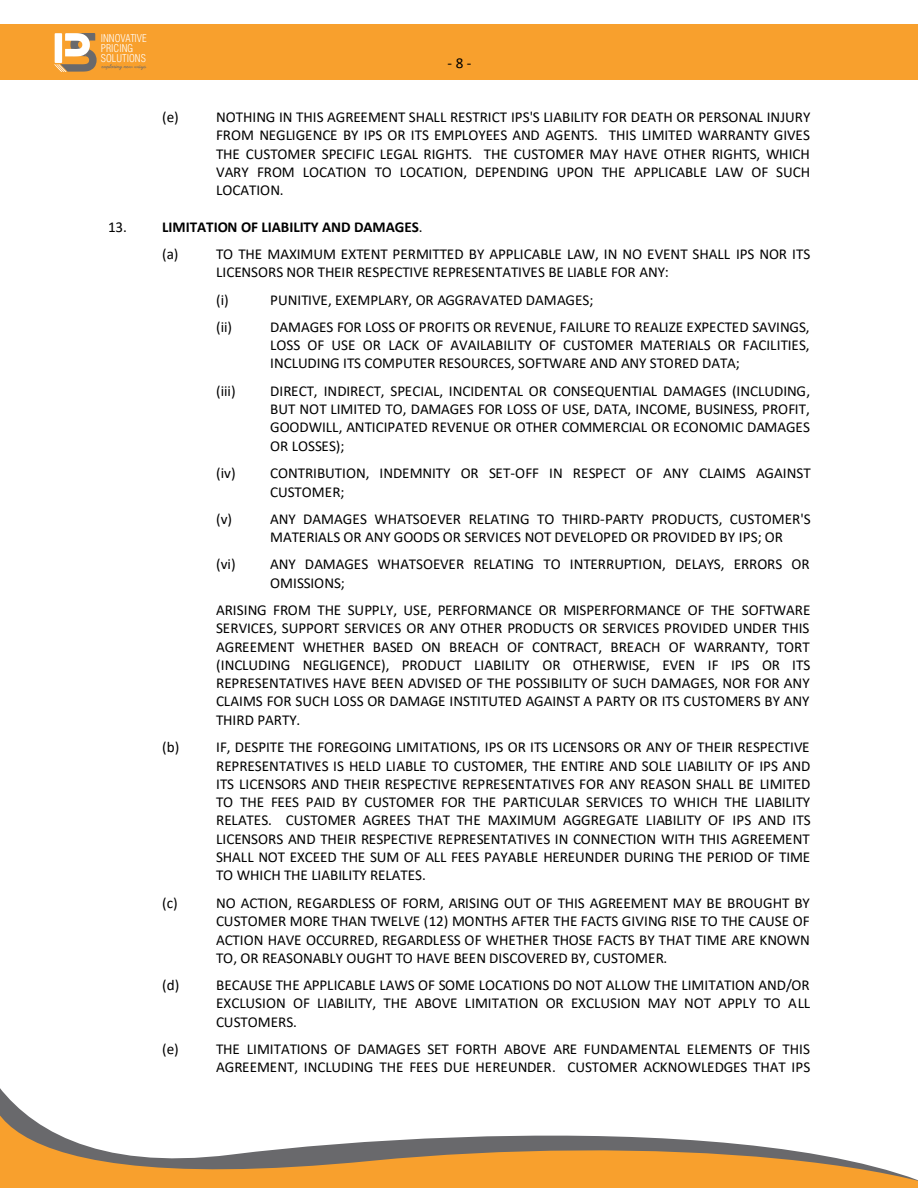
<style>
.page{position:relative;width:918px;height:1188px;background:#fff}
.page>*{position:absolute;margin:0;border:0;box-sizing:border-box;transform-origin:0 0}
.t1{font:15.15px/18.3px "Calibri";letter-spacing:-.005em;color:#000;text-align:justify}
.t2{font:700 15.15px/27.3px "Calibri";letter-spacing:-.005em;color:#000}
.t3{font:300 condensed 10.5px/10.1px "Helvetica LT Std";color:#fff}
.t4{font:6.3px "Abrazo Script S Si Normal";color:#69696c}
.s1{font-weight:400}
</style>
<div class="page">
<svg style="left:0;top:1088px;width:918px;height:100px"></svg>
<div style="left:0;top:25px;width:918px;height:55px;background:#f8a02d"></div>
<svg style="left:54px;top:33px;width:43px;height:39px"></svg>
<p class="t3" style="left:101px;top:33px;width:47px">INNOVATIVE<br>PRICING<br>SOLUTIONS</p>
<p class="t4" style="left:102px;top:63px;width:46px">exploring new ways</p>
<p class="t1" style="left:448px;top:55px;width:25px">-8 -</p>
<p class="t1" style="left:162px;top:109px;width:18px">(e)</p>
<p class="t1" style="left:216px;top:109px;width:596px">NOTHING IN THIS AGREEMENT SHALL RESTRICT IPS'S LIABILITY FOR DEATH OR PERSONAL INJURY FROM NEGLIGENCE BY IPS OR ITS EMPLOYEES AND AGENTS. THIS LIMITED WARRANTY GIVES THE CUSTOMER SPECIFIC LEGAL RIGHTS. THE CUSTOMER MAY HAVE OTHER RIGHTS, WHICH VARY FROM LOCATION TO LOCATION, DEPENDING UPON THE APPLICABLE LAW OF SUCH LOCATION.</p>
<p class="t2" style="left:162px;top:212px;width:262px;text-indent:-54px"><span class="s1">13.</span> LIMITATION OF LIABILITY AND DAMAGES<span class="s1">. (a)</span></p>
<p class="t1" style="left:216px;top:245px;width:596px">TO THE MAXIMUM EXTENT PERMITTED BY APPLICABLE LAW, IN NO EVENT SHALL IPS NOR ITS<br>LICENSORS NOR THEIR RESPECTIVE REPRESENTATIVES BE LIABLE FOR ANY:</p>
<p class="t1" style="left:216px;top:291px;width:14px">(i)</p>
<p class="t1" style="left:270px;top:291px;width:325px">PUNITIVE, EXEMPLARY, OR AGGRAVATED DAMAGES;</p>
<p class="t1" style="left:216px;top:318px;width:18px">(ii)</p>
<p class="t1" style="left:270px;top:319px;width:541px">DAMAGES FOR LOSS OF PROFITS OR REVENUE, FAILURE TO REALIZE EXPECTED SAVINGS, LOSS OF USE OR LACK OF AVAILABILITY OF CUSTOMER MATERIALS OR FACILITIES, INCLUDING ITS COMPUTER RESOURCES, SOFTWARE AND ANY STORED DATA;</p>
<p class="t1" style="left:216px;top:382px;width:21px">(iii)</p>
<p class="t1" style="left:270px;top:382px;width:542px">DIRECT, INDIRECT, SPECIAL, INCIDENTAL OR CONSEQUENTIAL DAMAGES (INCLUDING, BUT NOT LIMITED TO, DAMAGES FOR LOSS OF USE, DATA, INCOME, BUSINESS, PROFIT, GOODWILL, ANTICIPATED REVENUE OR OTHER COMMERCIAL OR ECONOMIC DAMAGES OR LOSSES);</p>
<p class="t1" style="left:270px;top:465px;width:542px;text-indent:-54px">(iv) CONTRIBUTION, INDEMNITY OR SET-OFF IN RESPECT OF ANY CLAIMS AGAINST<br>CUSTOMER;</p>
<p class="t1" style="left:216px;top:510px;width:18px">(v)</p>
<p class="t1" style="left:270px;top:511px;width:542px">ANY DAMAGES WHATSOEVER RELATING TO THIRD-PARTY PRODUCTS, CUSTOMER'S<br>MATERIALS OR ANY GOODS OR SERVICES NOT DEVELOPED OR PROVIDED BY IPS; OR</p>
<p class="t1" style="left:270px;top:556px;width:541px;text-indent:-54px">(vi) ANY DAMAGES WHATSOEVER RELATING TO INTERRUPTION, DELAYS, ERRORS OR<br>OMISSIONS;</p>
<p class="t1" style="left:216px;top:602px;width:596px">ARISING FROM THE SUPPLY, USE, PERFORMANCE OR MISPERFORMANCE OF THE SOFTWARE SERVICES, SUPPORT SERVICES OR ANY OTHER PRODUCTS OR SERVICES PROVIDED UNDER THIS AGREEMENT WHETHER BASED ON BREACH OF CONTRACT, BREACH OF WARRANTY, TORT (INCLUDING NEGLIGENCE), PRODUCT LIABILITY OR OTHERWISE, EVEN IF IPS OR ITS REPRESENTATIVES HAVE BEEN ADVISED OF THE POSSIBILITY OF SUCH DAMAGES, NOR FOR ANY CLAIMS FOR SUCH LOSS OR DAMAGE INSTITUTED AGAINST A PARTY OR ITS CUSTOMERS BY ANY THIRD PARTY.</p>
<p class="t1" style="left:162px;top:739px;width:19px">(b)</p>
<p class="t1" style="left:216px;top:739px;width:596px">IF, DESPITE THE FOREGOING LIMITATIONS, IPS OR ITS LICENSORS OR ANY OF THEIR RESPECTIVE REPRESENTATIVES IS HELD LIABLE TO CUSTOMER, THE ENTIRE AND SOLE LIABILITY OF IPS AND ITS LICENSORS AND THEIR RESPECTIVE REPRESENTATIVES FOR ANY REASON SHALL BE LIMITED TO THE FEES PAID BY CUSTOMER FOR THE PARTICULAR SERVICES TO WHICH THE LIABILITY RELATES. CUSTOMER AGREES THAT THE MAXIMUM AGGREGATE LIABILITY OF IPS AND ITS LICENSORS AND THEIR RESPECTIVE REPRESENTATIVES IN CONNECTION WITH THIS AGREEMENT SHALL NOT EXCEED THE SUM OF ALL FEES PAYABLE HEREUNDER DURING THE PERIOD OF TIME TO WHICH THE LIABILITY RELATES.</p>
<p class="t1" style="left:162px;top:894px;width:17px">(c)</p>
<p class="t1" style="left:216px;top:894px;width:595px">NO ACTION, REGARDLESS OF FORM, ARISING OUT OF THIS AGREEMENT MAY BE BROUGHT BY CUSTOMER MORE THAN TWELVE (12) MONTHS AFTER THE FACTS GIVING RISE TO THE CAUSE OF ACTION HAVE OCCURRED, REGARDLESS OF WHETHER THOSE FACTS BY THAT TIME ARE KNOWN TO, OR REASONABLY OUGHT TO HAVE BEEN DISCOVERED BY, CUSTOMER.</p>
<p class="t1" style="left:162px;top:976px;width:19px">(d)</p>
<p class="t1" style="left:216px;top:976px;width:596px">BECAUSE THE APPLICABLE LAWS OF SOME LOCATIONS DO NOT ALLOW THE LIMITATION AND/OR EXCLUSION OF LIABILITY, THE ABOVE LIMITATION OR EXCLUSION MAY NOT APPLY TO ALL CUSTOMERS.</p>
<p class="t1" style="left:162px;top:1040px;width:18px">(e)</p>
<p class="t1" style="left:216px;top:1040px;width:596px">THE LIMITATIONS OF DAMAGES SET FORTH ABOVE ARE FUNDAMENTAL ELEMENTS OF THIS<br>AGREEMENT, INCLUDING THE FEES DUE HEREUNDER. CUSTOMER ACKNOWLEDGES THAT IPS</p>
</div>
